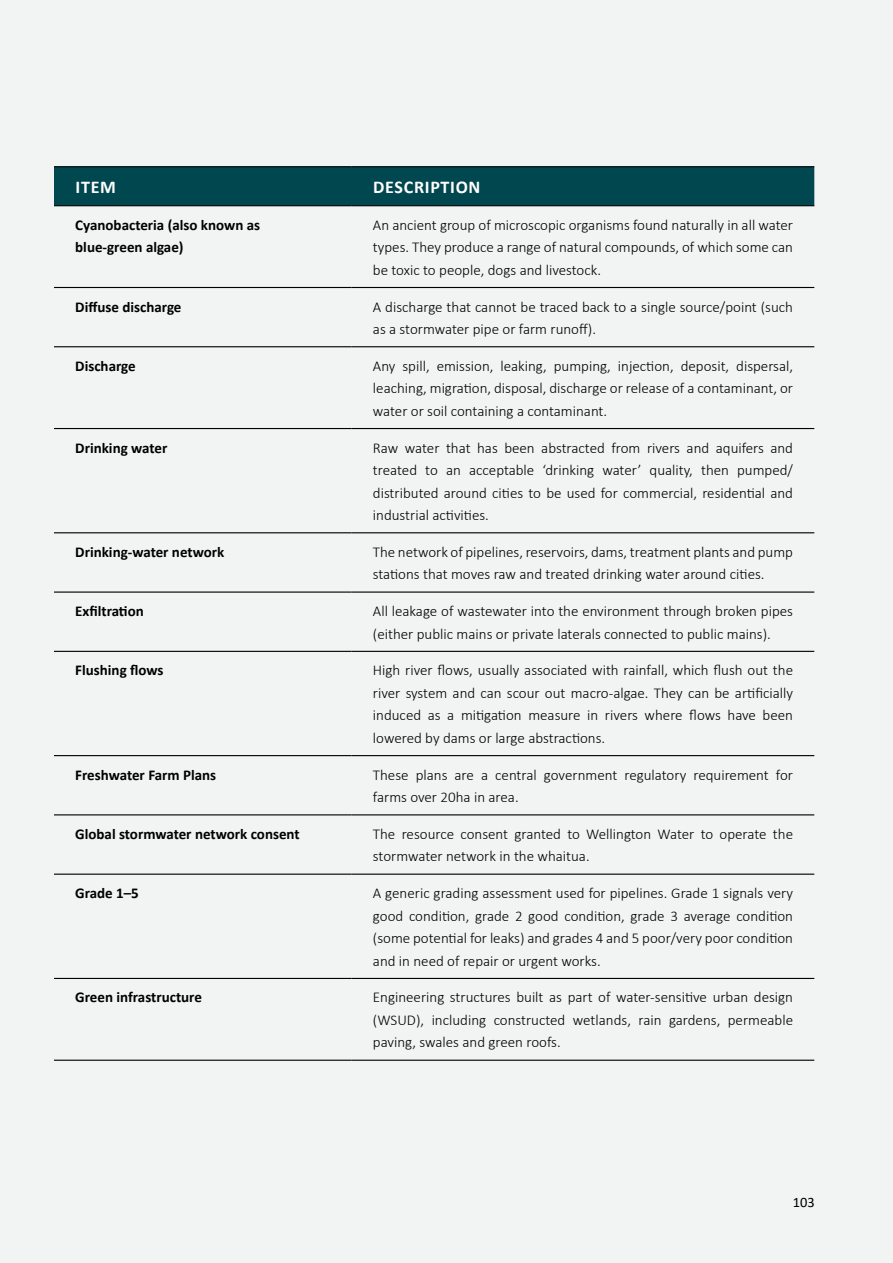
<style>
.page{position:relative;width:893px;height:1263px;background:#f2f3f3}
.page>*{position:absolute;margin:0;border:0;box-sizing:border-box;transform-origin:0 0}
.Table_header{font:700 18px "Calibri";letter-spacing:.04em;color:#fff}
.Body_copy{font:300 15px/22.5px "Calibri";color:#000;text-align:justify}
.Table_left_align_bol{font:700 15px/22.5px "Calibri";color:#000}
.t1{font:14.4px "Calibri";color:#000}
</style>
<div class="page">
<div style="left:54px;top:167px;width:760px;height:38px;background:#004750"></div>
<hr style="left:54px;top:287px;width:298px;height:1px;background:#000">
<hr style="left:352px;top:287px;width:462px;height:1px;background:#000">
<hr style="left:54px;top:346px;width:298px;height:1px;background:#000">
<hr style="left:352px;top:346px;width:462px;height:1px;background:#000">
<hr style="left:54px;top:428px;width:298px;height:1px;background:#000">
<hr style="left:352px;top:428px;width:462px;height:1px;background:#000">
<hr style="left:54px;top:532px;width:298px;height:1px;background:#000">
<hr style="left:352px;top:532px;width:462px;height:1px;background:#000">
<hr style="left:54px;top:591px;width:298px;height:2px;background:#000">
<hr style="left:352px;top:591px;width:462px;height:2px;background:#000">
<hr style="left:54px;top:651px;width:298px;height:1px;background:#000">
<hr style="left:352px;top:651px;width:462px;height:1px;background:#000">
<hr style="left:54px;top:755px;width:298px;height:1px;background:#000">
<hr style="left:352px;top:755px;width:462px;height:1px;background:#000">
<hr style="left:54px;top:814px;width:298px;height:1px;background:#000">
<hr style="left:352px;top:814px;width:462px;height:1px;background:#000">
<hr style="left:54px;top:873px;width:298px;height:2px;background:#000">
<hr style="left:352px;top:873px;width:462px;height:2px;background:#000">
<hr style="left:54px;top:978px;width:298px;height:1px;background:#000">
<hr style="left:352px;top:978px;width:462px;height:1px;background:#000">
<hr style="left:54px;top:166px;width:298px;height:1px;background:#000">
<hr style="left:352px;top:166px;width:462px;height:1px;background:#000">
<hr style="left:54px;top:205px;width:298px;height:1px;background:#000">
<hr style="left:352px;top:205px;width:462px;height:1px;background:#000">
<hr style="left:54px;top:1060px;width:298px;height:1px;background:#000">
<hr style="left:352px;top:1060px;width:462px;height:1px;background:#000">
<p class="Table_header" style="left:76px;top:174px;width:42px">ITEM</p>
<p class="Table_header" style="left:373px;top:174px;width:109px">DESCRIPTION</p>
<p class="Table_left_align_bol" style="left:75px;top:213px;width:186px">Cyanobacteria (also known as blue-green algae)</p>
<p class="Body_copy" style="left:373px;top:213px;width:422px">An ancient group of microscopic organisms found naturally in all water types. They produce a range of natural compounds, of which some can be toxic to people, dogs and livestock.</p>
<p class="Table_left_align_bol" style="left:75px;top:295px;width:108px">Diffuse discharge</p>
<p class="Body_copy" style="left:373px;top:295px;width:422px">A discharge that cannot be traced back to a single source/point (such as a stormwater pipe or farm runoff).</p>
<p class="Table_left_align_bol" style="left:75px;top:354px;width:62px">Discharge</p>
<p class="Body_copy" style="left:373px;top:354px;width:422px">Any spill, emission, leaking, pumping, injection, deposit, dispersal, leaching, migration, disposal, discharge or release of a contaminant, or water or soil containing a contaminant.</p>
<p class="Table_left_align_bol" style="left:75px;top:436px;width:94px">Drinking water</p>
<p class="Body_copy" style="left:373px;top:436px;width:422px">Raw water that has been abstracted from rivers and aquifers and treated to an acceptable ‘drinking water’ quality, then pumped/ distributed around cities to be used for commercial, residential and industrial activities.</p>
<p class="Table_left_align_bol" style="left:75px;top:540px;width:151px">Drinking-water network</p>
<p class="Body_copy" style="left:373px;top:540px;width:422px">The network of pipelines, reservoirs, dams, treatment plants and pump stations that moves raw and treated drinking water around cities.</p>
<p class="Table_left_align_bol" style="left:75px;top:600px;width:70px">Exfiltration</p>
<p class="Body_copy" style="left:373px;top:600px;width:422px">All leakage of wastewater into the environment through broken pipes (either public mains or private laterals connected to public mains).</p>
<p class="Table_left_align_bol" style="left:75px;top:659px;width:90px">Flushing flows</p>
<p class="Body_copy" style="left:373px;top:659px;width:422px">High river flows, usually associated with rainfall, which flush out the river system and can scour out macro-algae. They can be artificially induced as a mitigation measure in rivers where flows have been lowered by dams or large abstractions.</p>
<p class="Table_left_align_bol" style="left:75px;top:763px;width:143px">Freshwater Farm Plans</p>
<p class="Body_copy" style="left:373px;top:763px;width:422px">These plans are a central government regulatory requirement for farms over 20ha in area.</p>
<p class="Table_left_align_bol" style="left:75px;top:822px;width:226px">Global stormwater network consent</p>
<p class="Body_copy" style="left:373px;top:822px;width:422px">The resource consent granted to Wellington Water to operate the stormwater network in the whaitua.</p>
<p class="Table_left_align_bol" style="left:75px;top:882px;width:65px">Grade 1–5</p>
<p class="Body_copy" style="left:373px;top:882px;width:422px">A generic grading assessment used for pipelines. Grade 1 signals very good condition, grade 2 good condition, grade 3 average condition (some potential for leaks) and grades 4 and 5 poor/very poor condition and in need of repair or urgent works.</p>
<p class="Table_left_align_bol" style="left:75px;top:986px;width:128px">Green infrastructure</p>
<p class="Body_copy" style="left:373px;top:986px;width:422px">Engineering structures built as part of water-sensitive urban design (WSUD), including constructed wetlands, rain gardens, permeable paving, swales and green roofs.</p>
<p class="t1" style="left:793px;top:1192px;width:23px">103</p>
</div>
